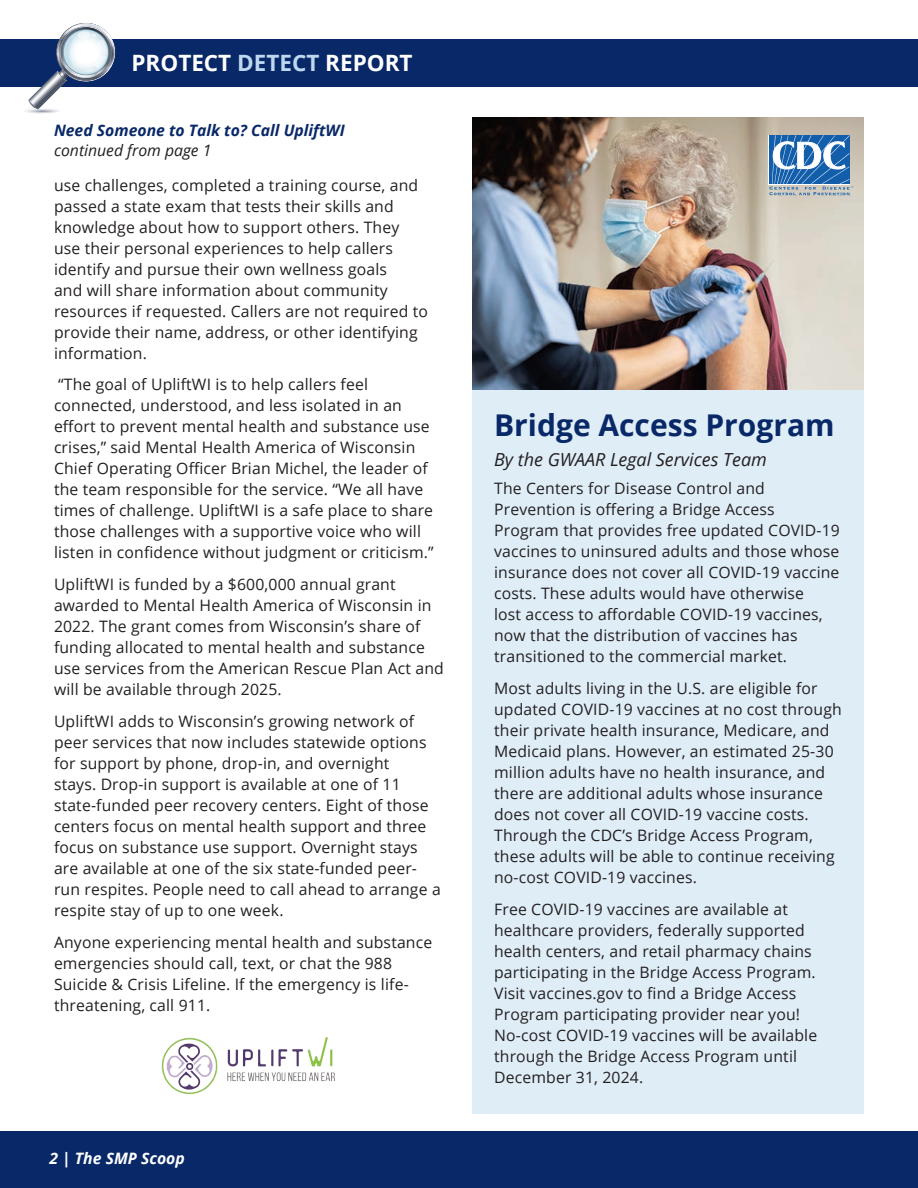
<style>
.page{position:relative;width:918px;height:1188px;background:#fff}
.page>*{position:absolute;margin:0;border:0;box-sizing:border-box;transform-origin:0 0}
.t1{font:700 30px "Open Sans";color:#092868}
.t2{font:700 22.5px "Open Sans";color:#fff}
.t3{font:italic 18px "Open Sans";color:#231f20}
.t4{font:15.75px/21px "Open Sans";letter-spacing:.01em;color:#231f20}
.t5{font:italic 700 15.75px "Open Sans";color:#092868}
.t6{font:italic 15.75px "Open Sans";color:#231f20}
.t7{font:italic 700 15.75px "Open Sans";color:#fff}
.s1{color:#bdd8ef}
</style>
<div class="page">
<div style="left:0;top:39px;width:918px;height:47px;background:#092868"></div>
<div style="left:0;top:1132px;width:918px;height:56px;background:#092868"></div>
<svg style="left:23px;top:22px;width:95px;height:92px"></svg>
<div style="left:472px;top:161px;width:392px;height:953px;background:#dfedf7"></div>
<img style="left:472px;top:117px;width:392px;height:273px">
<svg style="left:769px;top:135px;width:84px;height:60px"></svg>
<img style="left:161px;top:1037px;width:174px;height:58px">
<h2 class="t2" style="left:131px;top:47px;width:283px">PROTECT <span class="s1">DETECT</span> REPORT</h2>
<p class="t5" style="left:54px;top:119px;width:292px">Need Someone to Talk to? Call UpliftWI</p>
<p class="t6" style="left:54px;top:139px;width:159px">continued from page 1</p>
<p class="t4" style="left:54px;top:174px;width:376px">use challenges, completed a training course, and passed a state exam that tests their skills and knowledge about how to support others. They use their personal experiences to help callers identify and pursue their own wellness goals<br>and will share information about community resources if requested. Callers are not required to provide their name, address, or other identifying information.</p>
<p class="t4" style="left:54px;top:374px;width:381px">“The goal of UpliftWI is to help callers feel connected, understood, and less isolated in an effort to prevent mental health and substance use crises,” said Mental Health America of Wisconsin Chief Operating Officer Brian Michel, the leader of the team responsible for the service. “We all have times of challenge. UpliftWI is a safe place to share those challenges with a supportive voice who will listen in confidence without judgment or criticism.”</p>
<p class="t4" style="left:54px;top:574px;width:391px">UpliftWI is funded by a $600,000 annual grant awarded to Mental Health America of Wisconsin in 2022. The grant comes from Wisconsin’s share of funding allocated to mental health and substance use services from the American Rescue Plan Act and will be available through 2025.</p>
<p class="t4" style="left:54px;top:710px;width:388px">UpliftWI adds to Wisconsin’s growing network of peer services that now includes statewide options for support by phone, drop-in, and overnight<br>stays. Drop-in support is available at one of 11 state-funded peer recovery centers. Eight of those centers focus on mental health support and three focus on substance use support. Overnight stays are available at one of the six state-funded peer&shy;run respites. People need to call ahead to arrange a respite stay of up to one week.</p>
<p class="t4" style="left:54px;top:931px;width:380px">Anyone experiencing mental health and substance emergencies should call, text, or chat the 988<br>Suicide &amp; Crisis Lifeline. If the emergency is life&shy;threatening, call 911.</p>
<p class="t7" style="left:49px;top:1147px;width:137px">2 | The SMP Scoop</p>
<h1 class="t1" style="left:494px;top:403px;width:342px">Bridge Access Program</h1>
<p class="t3" style="left:494px;top:447px;width:274px">By the GWAAR Legal Services Team</p>
<p class="t4" style="left:494px;top:477px;width:347px">The Centers for Disease Control and Prevention is offering a Bridge Access Program that provides free updated COVID-19 vaccines to uninsured adults and those whose insurance does not cover all COVID-19 vaccine costs. These adults would have otherwise<br>lost access to affordable COVID-19 vaccines, now that the distribution of vaccines has transitioned to the commercial market.</p>
<p class="t4" style="left:494px;top:677px;width:349px">Most adults living in the U.S. are eligible for updated COVID-19 vaccines at no cost through their private health insurance, Medicare, and Medicaid plans. However, an estimated 25-30 million adults have no health insurance, and there are additional adults whose insurance does not cover all COVID-19 vaccine costs.<br>Through the CDC’s Bridge Access Program, these adults will be able to continue receiving no-cost COVID-19 vaccines.</p>
<p class="t4" style="left:494px;top:898px;width:325px">Free COVID-19 vaccines are available at healthcare providers, federally supported health centers, and retail pharmacy chains participating in the Bridge Access Program.<br>Visit vaccines.gov to find a Bridge Access Program participating provider near you!<br>No-cost COVID-19 vaccines will be available through the Bridge Access Program until December 31, 2024.</p>
</div>
